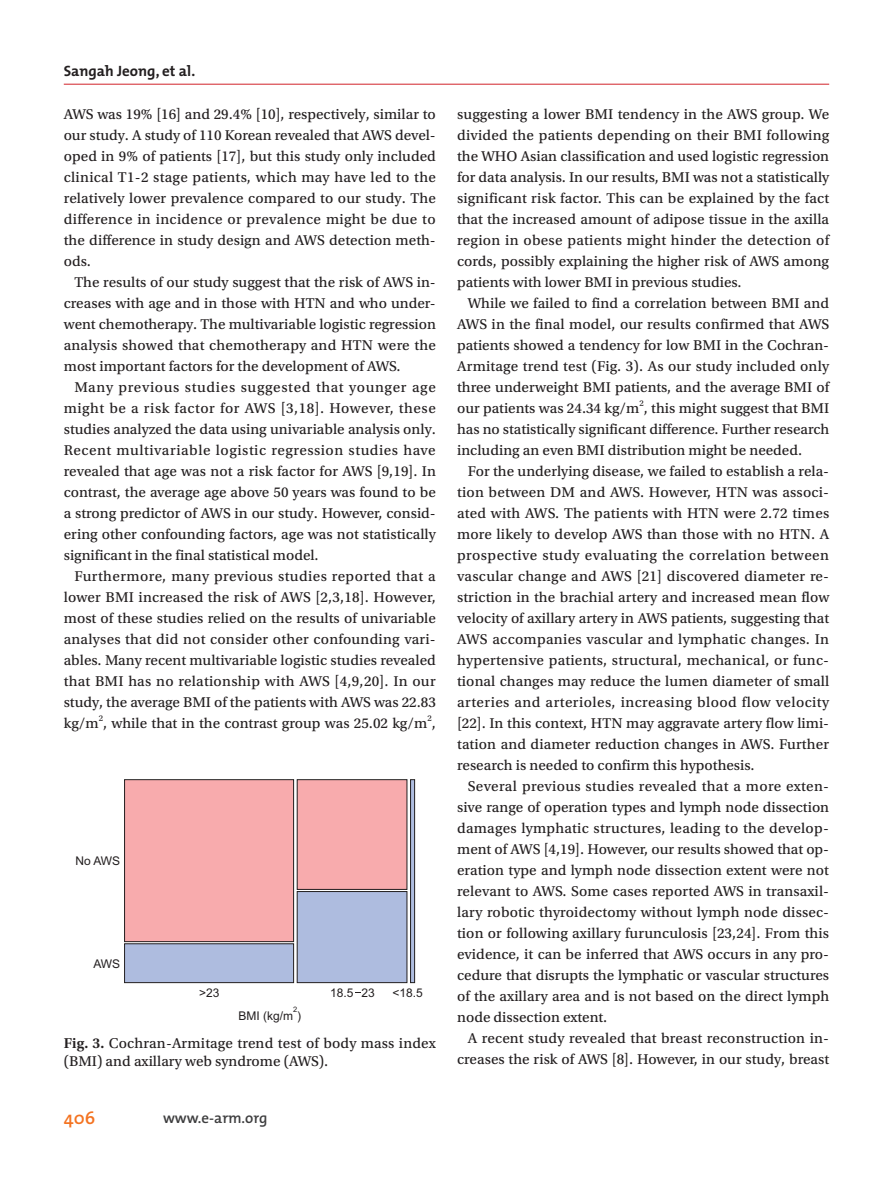
<style>
.page{position:relative;width:893px;height:1191px;background:#fff}
.page>*{position:absolute;margin:0;border:0;box-sizing:border-box;transform-origin:0 0}
.t1{font:600 18px "The Mix";color:#f47321}
.바탕글{font:15px/21px "Utopia Std Capt";color:#231f20;text-align:justify}
.그림{font:15px/18px "Utopia Std Capt";letter-spacing:.01em;color:#231f20}
.t2{font:700 15px "The Mix";color:#231f20}
.t3{font:600 15px "The Mix";color:#3e3e3f}
.t4{font:12px "Arial";color:#231f20}
.바탕글-2{font:8.7px "Utopia Std Capt";color:#231f20}
.t5{font:7.5px "Arial";color:#231f20}
.s1{font-family:"Utopia Std";font-weight:600}
</style>
<div class="page">
<hr style="left:64px;top:84px;width:765px;height:1px;background:#d1232a">
<div style="left:125px;top:779px;width:169px;height:162px;background:#f8abad"></div>
<div style="left:124px;top:779px;width:170px;height:163px;border:1px solid #231f20"></div>
<div style="left:124px;top:943px;width:170px;height:40px;background:#aebcdf;border:1px solid #231f20"></div>
<hr style="left:411px;top:779px;width:4px;height:203px;background:#aebcdf">
<div style="left:410px;top:779px;width:5px;height:204px;border:1px solid #231f20"></div>
<div style="left:297px;top:779px;width:110px;height:110px;background:#f8abad"></div>
<div style="left:297px;top:779px;width:110px;height:111px;border:1px solid #231f20"></div>
<div style="left:297px;top:891px;width:110px;height:92px;background:#aebcdf;border:1px solid #231f20"></div>
<p class="t2" style="left:64px;top:59px;width:133px">Sangah Jeong, et al.</p>
<p class="바탕글" style="left:64px;top:104px;width:374px">AWS was 19% [16] and 29.4% [10], respectively, similar to our study. A study of 110 Korean revealed that AWS devel&shy;oped in 9% of patients [17], but this study only included clinical T1-2 stage patients, which may have led to the relatively lower prevalence compared to our study. The difference in incidence or prevalence might be due to the difference in study design and AWS detection meth&shy;ods.</p>
<p class="바탕글" style="left:64px;top:272px;width:374px;text-indent:11px">The results of our study suggest that the risk of AWS in&shy;creases with age and in those with HTN and who under&shy;went chemotherapy. The multivariable logistic regression analysis showed that chemotherapy and HTN were the most important factors for the development of AWS.</p>
<p class="바탕글" style="left:64px;top:377px;width:374px;text-indent:11px">Many previous studies suggested that younger age might be a risk factor for AWS [3,18]. However, these studies analyzed the data using univariable analysis only.<br>Recent multivariable logistic regression studies have revealed that age was not a risk factor for AWS [9,19]. In contrast, the average age above 50 years was found to be a strong predictor of AWS in our study. However, consid&shy;ering other confounding factors, age was not statistically significant in the final statistical model.</p>
<p class="바탕글" style="left:64px;top:566px;width:374px;text-indent:11px">Furthermore, many previous studies reported that a lower BMI increased the risk of AWS [2,3,18]. However, most of these studies relied on the results of univariable analyses that did not consider other confounding vari&shy;ables. Many recent multivariable logistic studies revealed that BMI has no relationship with AWS [4,9,20]. In our study, the average BMI of the patients with AWS was 22.83 kg/m , while that in the contrast group was 25.02 kg/m ,</p>
<p class="바탕글-2" style="left:99px;top:713px;width:6px">2</p>
<p class="바탕글-2" style="left:427px;top:713px;width:6px">2</p>
<p class="t4" style="left:75px;top:856px;width:46px">No AWS</p>
<p class="t4" style="left:93px;top:958px;width:28px">AWS</p>
<p class="t4" style="left:199px;top:988px;width:22px">&gt;23</p>
<p class="t4" style="left:330px;top:988px;width:46px">18.5 23</p>
<p class="t4" style="left:392px;top:988px;width:32px">&lt;18.5</p>
<p class="t4" style="left:238px;top:1011px;width:64px">BMI (kg/m )</p>
<p class="t5" style="left:293px;top:1006px;width:6px">2</p>
<p class="그림" style="left:64px;top:1034px;width:374px"><span class="s1">Fig. 3.</span> Cochran-Armitage trend test of body mass index (BMI) and axillary web syndrome (AWS).</p>
<p class="t1" style="left:64px;top:1102px;width:33px">406</p>
<p class="t3" style="left:163px;top:1105px;width:106px">www.e-arm.org</p>
<p class="바탕글" style="left:457px;top:104px;width:374px">suggesting a lower BMI tendency in the AWS group. We divided the patients depending on their BMI following the WHO Asian classification and used logistic regression for data analysis. In our results, BMI was not a statistically significant risk factor. This can be explained by the fact that the increased amount of adipose tissue in the axilla region in obese patients might hinder the detection of cords, possibly explaining the higher risk of AWS among patients with lower BMI in previous studies.</p>
<p class="바탕글" style="left:457px;top:293px;width:374px;text-indent:11px">While we failed to find a correlation between BMI and AWS in the final model, our results confirmed that AWS patients showed a tendency for low BMI in the Cochran-Armitage trend test (Fig. 3). As our study included only three underweight BMI patients, and the average BMI of our patients was 24.34 kg/m , this might suggest that BMI</p>
<p class="바탕글-2" style="left:639px;top:398px;width:6px">2</p>
<p class="바탕글" style="left:457px;top:419px;width:374px">has no statistically significant difference. Further research including an even BMI distribution might be needed.</p>
<p class="바탕글" style="left:457px;top:461px;width:374px;text-indent:11px">For the underlying disease, we failed to establish a rela&shy;tion between DM and AWS. However, HTN was associ&shy;ated with AWS. The patients with HTN were 2.72 times more likely to develop AWS than those with no HTN. A prospective study evaluating the correlation between vascular change and AWS [21] discovered diameter re&shy;striction in the brachial artery and increased mean flow velocity of axillary artery in AWS patients, suggesting that AWS accompanies vascular and lymphatic changes. In hypertensive patients, structural, mechanical, or func&shy;tional changes may reduce the lumen diameter of small arteries and arterioles, increasing blood flow velocity [22]. In this context, HTN may aggravate artery flow limi&shy;tation and diameter reduction changes in AWS. Further research is needed to confirm this hypothesis.</p>
<p class="바탕글" style="left:457px;top:776px;width:374px;text-indent:11px">Several previous studies revealed that a more exten&shy;sive range of operation types and lymph node dissection damages lymphatic structures, leading to the develop&shy;ment of AWS [4,19]. However, our results showed that op&shy;eration type and lymph node dissection extent were not relevant to AWS. Some cases reported AWS in transaxil&shy;lary robotic thyroidectomy without lymph node dissec&shy;tion or following axillary furunculosis [23,24]. From this evidence, it can be inferred that AWS occurs in any pro&shy;cedure that disrupts the lymphatic or vascular structures of the axillary area and is not based on the direct lymph node dissection extent.</p>
<p class="바탕글" style="left:457px;top:1028px;width:374px;text-align:right">A recent study revealed that breast reconstruction in&shy;creases the risk of AWS [8]. However, in our study, breast</p>
</div>
